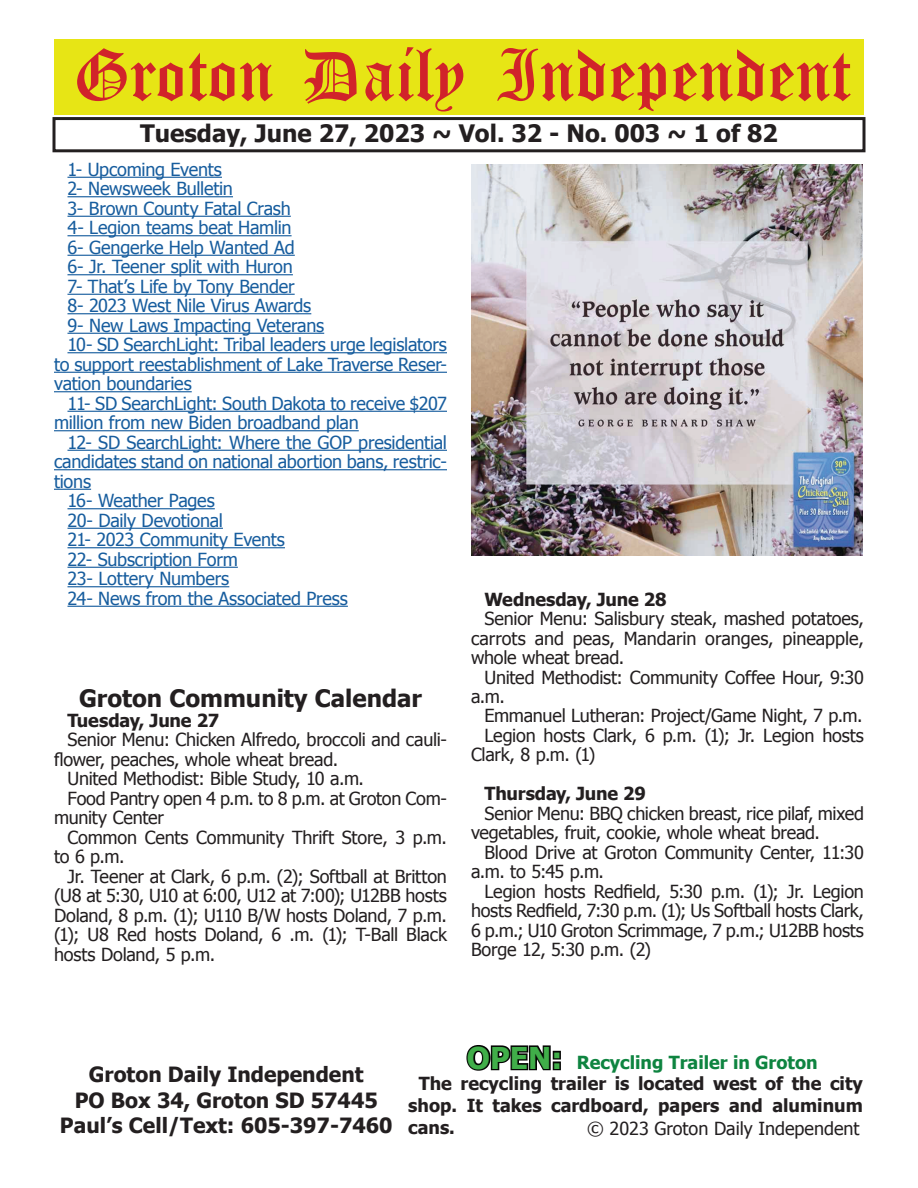
<style>
.page{position:relative;width:918px;height:1188px;background:#fff}
.page>*{position:absolute;margin:0;border:0;box-sizing:border-box;transform-origin:0 0}
.t1{font:54px "Old English Five";color:#d1232a}
.t2{font:700 24px "Tahoma";color:#231f20}
.t3{font:700 21px/25.2px "Tahoma";color:#231f20;text-align:center}
.t4{font:18px/19.5px "Tahoma";letter-spacing:-.01em;color:#231f20}
.t5{font:18px "Tahoma";letter-spacing:-.015em;color:#175d9e}
.t6{font:700 18px "Tahoma";color:#231f20}
.t7{font:700 18px "Tahoma";color:#0e8440}
.s1{font-size:30px;color:#040503}
</style>
<div class="page">
<div style="left:52px;top:117px;width:814px;height:35px;border:3px solid #231f20"></div>
<div style="left:54px;top:40px;width:810px;height:75px;background:#e7e515"></div>
<img style="left:471px;top:164px;width:391px;height:392px">
<hr style="left:68px;top:177px;width:154px;height:1px;background:#175d9e">
<hr style="left:68px;top:196px;width:165px;height:1px;background:#175d9e">
<hr style="left:68px;top:216px;width:223px;height:1px;background:#175d9e">
<hr style="left:68px;top:235px;width:224px;height:1px;background:#175d9e">
<hr style="left:68px;top:255px;width:227px;height:1px;background:#175d9e">
<hr style="left:68px;top:274px;width:225px;height:1px;background:#175d9e">
<hr style="left:68px;top:294px;width:227px;height:1px;background:#175d9e">
<hr style="left:68px;top:313px;width:243px;height:1px;background:#175d9e">
<hr style="left:68px;top:333px;width:256px;height:1px;background:#175d9e">
<hr style="left:68px;top:352px;width:379px;height:1px;background:#175d9e">
<hr style="left:54px;top:372px;width:393px;height:1px;background:#175d9e">
<hr style="left:54px;top:391px;width:138px;height:1px;background:#175d9e">
<hr style="left:68px;top:411px;width:379px;height:1px;background:#175d9e">
<hr style="left:54px;top:430px;width:305px;height:1px;background:#175d9e">
<hr style="left:68px;top:450px;width:379px;height:1px;background:#175d9e">
<hr style="left:54px;top:469px;width:393px;height:1px;background:#175d9e">
<hr style="left:54px;top:489px;width:37px;height:1px;background:#175d9e">
<hr style="left:68px;top:508px;width:147px;height:1px;background:#175d9e">
<hr style="left:68px;top:528px;width:155px;height:1px;background:#175d9e">
<hr style="left:68px;top:547px;width:217px;height:1px;background:#175d9e">
<hr style="left:68px;top:567px;width:170px;height:1px;background:#175d9e">
<hr style="left:68px;top:586px;width:161px;height:1px;background:#175d9e">
<hr style="left:68px;top:606px;width:280px;height:1px;background:#175d9e">
<h1 class="t1" style="left:73px;top:50px;width:779px">Groton Daily Independent</h1>
<h2 class="t2" style="left:140px;top:116px;width:639px">Tuesday, June 27, 2023 ~ Vol. 32 - No. 003 ~ 1 of 82</h2>
<p class="t5" style="left:68px;top:157px;width:156px">1- Upcoming Events</p>
<p class="t5" style="left:68px;top:177px;width:167px">2- Newsweek Bulletin</p>
<p class="t5" style="left:68px;top:196px;width:225px">3- Brown County Fatal Crash</p>
<p class="t5" style="left:68px;top:216px;width:226px">4- Legion teams beat Hamlin</p>
<p class="t5" style="left:68px;top:235px;width:229px">6- Gengerke Help Wanted Ad</p>
<p class="t5" style="left:68px;top:255px;width:227px">6- Jr. Teener split with Huron</p>
<p class="t5" style="left:68px;top:274px;width:229px">7- That’s Life by Tony Bender</p>
<p class="t5" style="left:68px;top:294px;width:245px">8- 2023 West Nile Virus Awards</p>
<p class="t5" style="left:68px;top:313px;width:258px">9- New Laws Impacting Veterans</p>
<p class="t5" style="left:68px;top:333px;width:381px">10- SD SearchLight: Tribal leaders urge legislators</p>
<p class="t5" style="left:54px;top:352px;width:394px">to support reestablishment of Lake Traverse Reser-</p>
<p class="t5" style="left:54px;top:372px;width:139px">vation boundaries</p>
<p class="t5" style="left:68px;top:391px;width:381px">11- SD SearchLight: South Dakota to receive $207</p>
<p class="t5" style="left:54px;top:411px;width:306px">million from new Biden broadband plan</p>
<p class="t5" style="left:68px;top:430px;width:381px">12- SD SearchLight: Where the GOP presidential</p>
<p class="t5" style="left:54px;top:450px;width:394px">candidates stand on national abortion bans, restric-</p>
<p class="t5" style="left:54px;top:469px;width:39px">tions</p>
<p class="t5" style="left:68px;top:489px;width:149px">16- Weather Pages</p>
<p class="t5" style="left:68px;top:508px;width:157px">20- Daily Devotional</p>
<p class="t5" style="left:68px;top:528px;width:219px">21- 2023 Community Events</p>
<p class="t5" style="left:68px;top:547px;width:172px">22- Subscription Form</p>
<p class="t5" style="left:68px;top:567px;width:163px">23- Lottery Numbers</p>
<p class="t5" style="left:68px;top:586px;width:282px">24- News from the Associated Press</p>
<h2 class="t2" style="left:79px;top:682px;width:344px">Groton Community Calendar</h2>
<p class="t6" style="left:68px;top:708px;width:153px">Tuesday, June 27</p>
<p class="t4" style="left:68px;top:729px;width:381px">Senior Menu: Chicken Alfredo, broccoli and cauli-</p>
<p class="t4" style="left:54px;top:749px;width:286px">flower, peaches, whole wheat bread.</p>
<p class="t4" style="left:68px;top:768px;width:298px">United Methodist: Bible Study, 10 a.m.</p>
<p class="t4" style="left:68px;top:788px;width:381px">Food Pantry open 4 p.m. to 8 p.m. at Groton Com-</p>
<p class="t4" style="left:54px;top:807px;width:112px">munity Center</p>
<p class="t4" style="left:68px;top:827px;width:381px">Common Cents Community Thrift Store, 3 p.m.</p>
<p class="t4" style="left:54px;top:846px;width:72px">to 6 p.m.</p>
<p class="t4" style="left:68px;top:866px;width:381px">Jr. Teener at Clark, 6 p.m. (2); Softball at Britton</p>
<p class="t4" style="left:54px;top:885px;width:394px">(U8 at 5:30, U10 at 6:00, U12 at 7:00); U12BB hosts</p>
<p class="t4" style="left:54px;top:905px;width:395px">Doland, 8 p.m. (1); U110 B/W hosts Doland, 7 p.m.</p>
<p class="t4" style="left:54px;top:924px;width:395px">(1); U8 Red hosts Doland, 6 .m. (1); T-Ball Black</p>
<p class="t4" style="left:54px;top:944px;width:163px">hosts Doland, 5 p.m.</p>
<p class="t6" style="left:485px;top:586px;width:184px">Wednesday, June 28</p>
<p class="t4" style="left:471px;top:608px;width:395px;text-align:justify;text-indent:14px">Senior Menu: Salisbury steak, mashed potatoes, carrots and peas, Mandarin oranges, pineapple, whole wheat bread.</p>
<p class="t4" style="left:471px;top:666px;width:395px;text-indent:14px">United Methodist: Community Coffee Hour, 9:30 a.m.</p>
<p class="t4" style="left:485px;top:705px;width:380px">Emmanuel Lutheran: Project/Game Night, 7 p.m.</p>
<p class="t4" style="left:485px;top:725px;width:381px">Legion hosts Clark, 6 p.m. (1); Jr. Legion hosts</p>
<p class="t4" style="left:471px;top:744px;width:126px">Clark, 8 p.m. (1)</p>
<p class="t6" style="left:485px;top:781px;width:163px">Thursday, June 29</p>
<p class="t4" style="left:471px;top:803px;width:395px;text-indent:14px">Senior Menu: BBQ chicken breast, rice pilaf, mixed vegetables, fruit, cookie, whole wheat bread.</p>
<p class="t4" style="left:471px;top:842px;width:395px;text-indent:14px">Blood Drive at Groton Community Center, 11:30 a.m. to 5:45 p.m.</p>
<p class="t4" style="left:471px;top:881px;width:395px;text-align:justify;text-indent:14px">Legion hosts Redfield, 5:30 p.m. (1); Jr. Legion hosts Redfield, 7:30 p.m. (1); Us Softball hosts Clark, 6 p.m.; U10 Groton Scrimmage, 7 p.m.; U12BB hosts Borge 12, 5:30 p.m. (2)</p>
<p class="t3" style="left:60px;top:1061px;width:334px">Groton Daily Independent<br>PO Box 34, Groton SD 57445<br>Paul’s Cell/Text: 605-397-7460</p>
<p class="t7" style="left:467px;top:1050px;width:352px"><span class="s1">OPEN:</span> Recycling Trailer in Groton</p>
<p class="t6" style="left:419px;top:1071px;width:446px">The recycling trailer is located west of the city</p>
<p class="t6" style="left:408px;top:1093px;width:456px">shop. It takes cardboard, papers and aluminum</p>
<p class="t6" style="left:408px;top:1114px;width:48px">cans.</p>
<p class="t4" style="left:587px;top:1118px;width:274px">© 2023 Groton Daily Independent</p>
</div>
